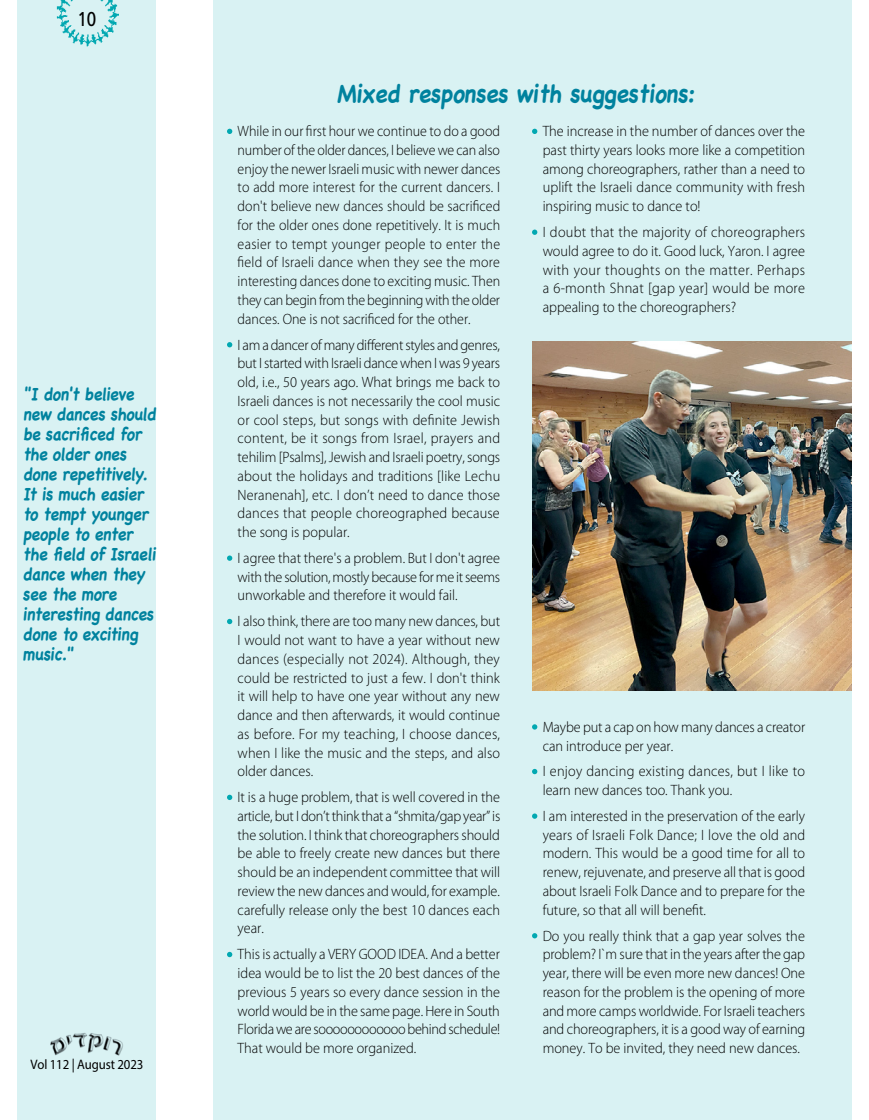
<style>
.page{position:relative;width:869px;height:1120px;background:#fff}
.page>*{position:absolute;margin:0;border:0;box-sizing:border-box;transform-origin:0 0}
.t1{font:700 25px "Chalkboard";color:#00829e;scale:.9 1}
.t2{font:20px "Frutiger";color:#000;scale:.85 1}
.t3{font:700 17.5px/20px "Chalkboard";color:#00829e;scale:.9 1}
.t4{font:300 15px/18.8px "Myriad Pro";color:#000;text-align:justify;scale:.95 1}
.t5{font:300 15px/18.8px "Myriad Pro";color:#000;text-align:justify;scale:.93 1}
.t6{font:13.75px "Myriad Pro";letter-spacing:-.01em;color:#000;scale:.93 1}
</style>
<div class="page">
<div style="left:18px;top:0;width:138px;height:1120px;background:#d9f2f3"></div>
<img style="left:56px;top:0;width:62px;height:47px">
<img style="left:50px;top:1033px;width:73px;height:23px">
<div style="left:213px;top:0;width:637px;height:1120px;background:#d9f2f3"></div>
<svg style="left:227px;top:129px;width:5px;height:5px"></svg>
<svg style="left:227px;top:342px;width:5px;height:5px"></svg>
<svg style="left:227px;top:555px;width:5px;height:6px"></svg>
<svg style="left:227px;top:619px;width:5px;height:5px"></svg>
<svg style="left:227px;top:795px;width:5px;height:5px"></svg>
<svg style="left:227px;top:952px;width:5px;height:5px"></svg>
<svg style="left:532px;top:129px;width:5px;height:5px"></svg>
<svg style="left:532px;top:230px;width:5px;height:5px"></svg>
<img style="left:532px;top:341px;width:318px;height:349px">
<svg style="left:532px;top:724px;width:5px;height:5px"></svg>
<svg style="left:532px;top:769px;width:5px;height:5px"></svg>
<svg style="left:532px;top:813px;width:5px;height:6px"></svg>
<svg style="left:532px;top:933px;width:5px;height:5px"></svg>
<h2 class="t2" style="left:77px;top:7px;width:24px">10</h2>
<p class="t3" style="left:23px;top:384px;width:154px">"I don't believe new dances should be sacrificed for the older ones done repetitively.<br>It is much easier to tempt younger people to enter the field of Israeli dance when they see the more interesting dances done to exciting music."</p>
<p class="t6" style="left:30px;top:1056px;width:123px">Vol 112 | August 2023</p>
<h1 class="t1" style="left:337px;top:79px;width:405px">Mixed responses with suggestions:</h1>
<p class="t5" style="left:237px;top:122px;width:284px">While in our first hour we continue to do a good number of the older dances, I believe we can also enjoy the newer Israeli music with newer dances to add more interest for the current dancers. I don't believe new dances should be sacrificed for the older ones done repetitively. It is much easier to tempt younger people to enter the field of Israeli dance when they see the more interesting dances done to exciting music. Then they can begin from the beginning with the older dances. One is not sacrificed for the other.</p>
<p class="t4" style="left:237px;top:335px;width:278px">I am a dancer of many different styles and genres, but I started with Israeli dance when I was 9 years old, i.e., 50 years ago. What brings me back to Israeli dances is not necessarily the cool music or cool steps, but songs with definite Jewish content, be it songs from Israel, prayers and tehilim [Psalms], Jewish and Israeli poetry, songs about the holidays and traditions [like Lechu Neranenah], etc. I don’t need to dance those dances that people choreographed because the song is popular.</p>
<p class="t4" style="left:237px;top:549px;width:278px">I agree that there's a problem. But I don't agree with the solution, mostly because for me it seems unworkable and therefore it would fail.</p>
<p class="t4" style="left:237px;top:612px;width:278px">I also think, there are too many new dances, but I would not want to have a year without new dances (especially not 2024). Although, they could be restricted to just a few. I don't think it will help to have one year without any new dance and then afterwards, it would continue as before. For my teaching, I choose dances, when I like the music and the steps, and also older dances.</p>
<p class="t4" style="left:237px;top:788px;width:278px">It is a huge problem, that is well covered in the article, but I don’t think that a “shmita/gap year” is the solution. I think that choreographers should be able to freely create new dances but there should be an independent committee that will review the new dances and would, for example. carefully release only the best 10 dances each year.</p>
<p class="t4" style="left:237px;top:945px;width:278px">This is actually a VERY GOOD IDEA. And a better idea would be to list the 20 best dances of the previous 5 years so every dance session in the world would be in the same page. Here in South Florida we are soooooooooooo behind schedule!<br>That would be more organized.</p>
<p class="t4" style="left:542px;top:122px;width:278px">The increase in the number of dances over the past thirty years looks more like a competition among choreographers, rather than a need to uplift the Israeli dance community with fresh inspiring music to dance to!</p>
<p class="t4" style="left:542px;top:223px;width:278px">I doubt that the majority of choreographers would agree to do it. Good luck, Yaron. I agree with your thoughts on the matter. Perhaps a 6-month Shnat [gap year] would be more appealing to the choreographers?</p>
<p class="t4" style="left:542px;top:717px;width:278px">Maybe put a cap on how many dances a creator can introduce per year.</p>
<p class="t4" style="left:542px;top:762px;width:277px">I enjoy dancing existing dances, but I like to learn new dances too. Thank you.</p>
<p class="t4" style="left:542px;top:807px;width:278px">I am interested in the preservation of the early years of Israeli Folk Dance; I love the old and modern. This would be a good time for all to renew, rejuvenate, and preserve all that is good about Israeli Folk Dance and to prepare for the future, so that all will benefit.</p>
<p class="t4" style="left:542px;top:926px;width:278px">Do you really think that a gap year solves the problem? I`m sure that in the years after the gap year, there will be even more new dances! One reason for the problem is the opening of more and more camps worldwide. For Israeli teachers and choreographers, it is a good way of earning money. To be invited, they need new dances.</p>
</div>
